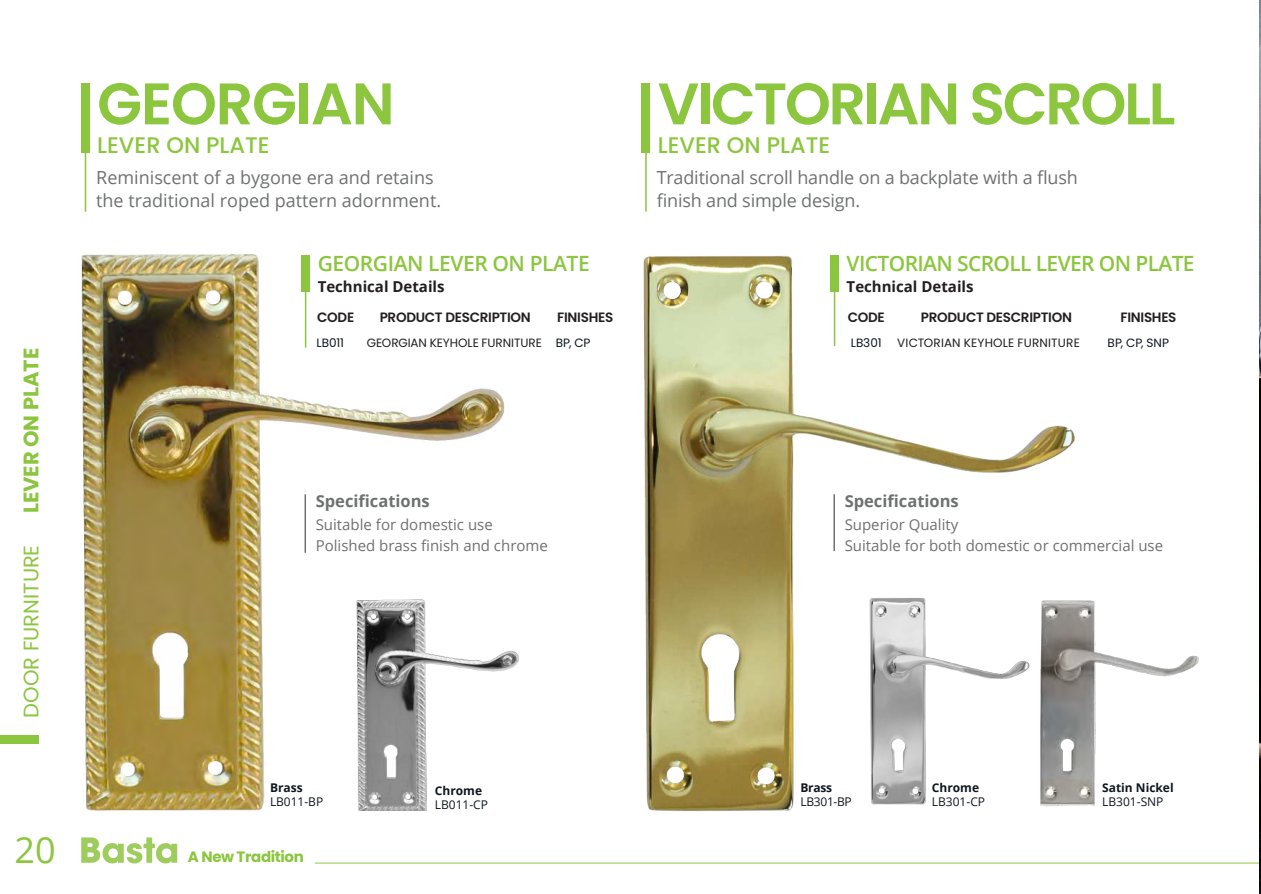
<style>
.page{position:relative;width:1261px;height:894px;background:#fff}
.page>*{position:absolute;margin:0;border:0;box-sizing:border-box;transform-origin:0 0}
.t1{font:600 58.5px "Poppins";letter-spacing:-.04em;color:#8bc63e}
.t2{font:600 58.5px "Poppins";letter-spacing:-.02em;color:#8bc63e}
.t3{font:36px "Open Sans";color:#8bc63e}
.t4{font:500 22.5px "Poppins";color:#8bc63e}
.t5{font:600 21px "Open Sans";letter-spacing:-.03em;color:#8bc63e}
.t6{font:21px "Poppins";color:#8bc63e}
.t7{font:700 21px "Poppins";color:#8bc63e}
.t8{font:18px/22.5px "Open Sans";color:#6f7171}
.t9{font:700 16.5px "Open Sans";color:#6f7171}
.t10{font:15px/21px "Open Sans";color:#6f7171}
.t11{font:700 15px "Open Sans";color:#231f20}
.t12{font:700 15px "Poppins";letter-spacing:-.025em;color:#8bc63e}
.t13{font:600 13.5px "Poppins";letter-spacing:-.02em;color:#231f20}
.t14{font:12px "Poppins";color:#231f20}
.t15{font:12px "Open Sans";color:#0e171f}
.t16{font:700 12px "Open Sans";color:#0e171f}
.t17{font:12px "Poppins";letter-spacing:-.005em;color:#0e171f}
.s1{color:#0e171f}
</style>
<div class="page">
<div style="left:0;top:735px;width:39px;height:8px;background:#8bc63e"></div>
<svg style="left:81px;top:837px;width:96px;height:26px"></svg>
<hr style="left:315px;top:862px;width:946px;height:1px;background:#9ecc5d">
<img style="left:81px;top:254px;width:424px;height:557px">
<hr style="left:304px;top:494px;width:2px;height:58px;background:#6f7171">
<div style="left:81px;top:83px;width:9px;height:69px;background:#8bc63e"></div>
<hr style="left:85px;top:102px;width:1px;height:109px;background:#8bc63e">
<div style="left:301px;top:255px;width:9px;height:37px;background:#8bc63e"></div>
<hr style="left:305px;top:258px;width:1px;height:89px;background:#8bc63e">
<img style="left:643px;top:255px;width:445px;height:556px">
<hr style="left:833px;top:494px;width:2px;height:56px;background:#6f7171">
<div style="left:642px;top:83px;width:8px;height:69px;background:#8bc63e"></div>
<hr style="left:645px;top:102px;width:2px;height:109px;background:#8bc63e">
<div style="left:830px;top:255px;width:9px;height:37px;background:#8bc63e"></div>
<hr style="left:834px;top:256px;width:1px;height:90px;background:#8bc63e">
<img style="left:863px;top:587px;width:170px;height:220px">
<img style="left:1030px;top:594px;width:169px;height:211px">
<img style="left:342px;top:588px;width:177px;height:222px">
<img style="left:1259px;top:1px;width:2px;height:889px">
<p class="t7" style="left:19px;top:513px;width:167px;rotate:-90deg">LEVER ON PLATE</p>
<p class="t6" style="left:19px;top:717px;width:174px;rotate:-90deg">DOOR FURNITURE</p>
<h2 class="t3" style="left:15px;top:824px;width:43px">20</h2>
<h1 class="t2" style="left:97px;top:70px;width:299px">GEORGIAN</h1>
<p class="t4" style="left:97px;top:132px;width:174px">LEVER ON PLATE</p>
<p class="t8" style="left:96px;top:166px;width:346px">Reminiscent of a bygone era and retains the traditional roped pattern adornment.</p>
<p class="t5" style="left:318px;top:248px;width:274px">GEORGIAN LEVER ON PLATE</p>
<p class="t11" style="left:318px;top:275px;width:128px">Technical Details</p>
<p class="t13" style="left:317px;top:309px;width:39px">CODE</p>
<p class="t13" style="left:380px;top:309px;width:153px">PRODUCT DESCRIPTION</p>
<p class="t13" style="left:557px;top:309px;width:57px">FINISHES</p>
<p class="t17" style="left:317px;top:335px;width:29px">LB011</p>
<p class="t14" style="left:367px;top:335px;width:225px">GEORGIAN KEYHOLE FURNITURE <span class="s1">BP, CP</span></p>
<p class="t9" style="left:316px;top:489px;width:116px">Specifications</p>
<p class="t10" style="left:316px;top:513px;width:234px">Suitable for domestic use<br>Polished brass finish and chrome</p>
<p class="t16" style="left:270px;top:778px;width:34px">Brass</p>
<p class="t15" style="left:270px;top:793px;width:55px">LB011-BP</p>
<p class="t12" style="left:188px;top:847px;width:117px">A New Tradition</p>
<p class="t16" style="left:435px;top:781px;width:49px">Chrome</p>
<p class="t15" style="left:435px;top:795px;width:55px">LB011-CP</p>
<h1 class="t1" style="left:657px;top:70px;width:519px">VICTORIAN SCROLL</h1>
<p class="t4" style="left:657px;top:132px;width:174px">LEVER ON PLATE</p>
<p class="t8" style="left:656px;top:166px;width:423px">Traditional scroll handle on a backplate with a flush finish and simple design.</p>
<p class="t5" style="left:846px;top:248px;width:349px">VICTORIAN SCROLL LEVER ON PLATE</p>
<p class="t11" style="left:846px;top:275px;width:128px">Technical Details</p>
<p class="t13" style="left:847px;top:309px;width:39px">CODE</p>
<p class="t13" style="left:921px;top:309px;width:153px">PRODUCT DESCRIPTION</p>
<p class="t13" style="left:1120px;top:309px;width:57px">FINISHES</p>
<p class="t17" style="left:851px;top:335px;width:32px">LB301</p>
<p class="t14" style="left:897px;top:335px;width:184px">VICTORIAN KEYHOLE FURNITURE</p>
<p class="t17" style="left:1107px;top:335px;width:63px">BP, CP, SNP</p>
<p class="t9" style="left:844px;top:489px;width:116px">Specifications</p>
<p class="t10" style="left:844px;top:513px;width:320px">Superior Quality<br>Suitable for both domestic or commercial use</p>
<p class="t16" style="left:800px;top:778px;width:33px">Brass</p>
<p class="t15" style="left:800px;top:793px;width:53px">LB301-BP</p>
<p class="t16" style="left:932px;top:778px;width:49px">Chrome</p>
<p class="t15" style="left:932px;top:793px;width:55px">LB301-CP</p>
<p class="t16" style="left:1102px;top:778px;width:73px">Satin Nickel</p>
<p class="t15" style="left:1102px;top:793px;width:63px">LB301-SNP</p>
</div>
